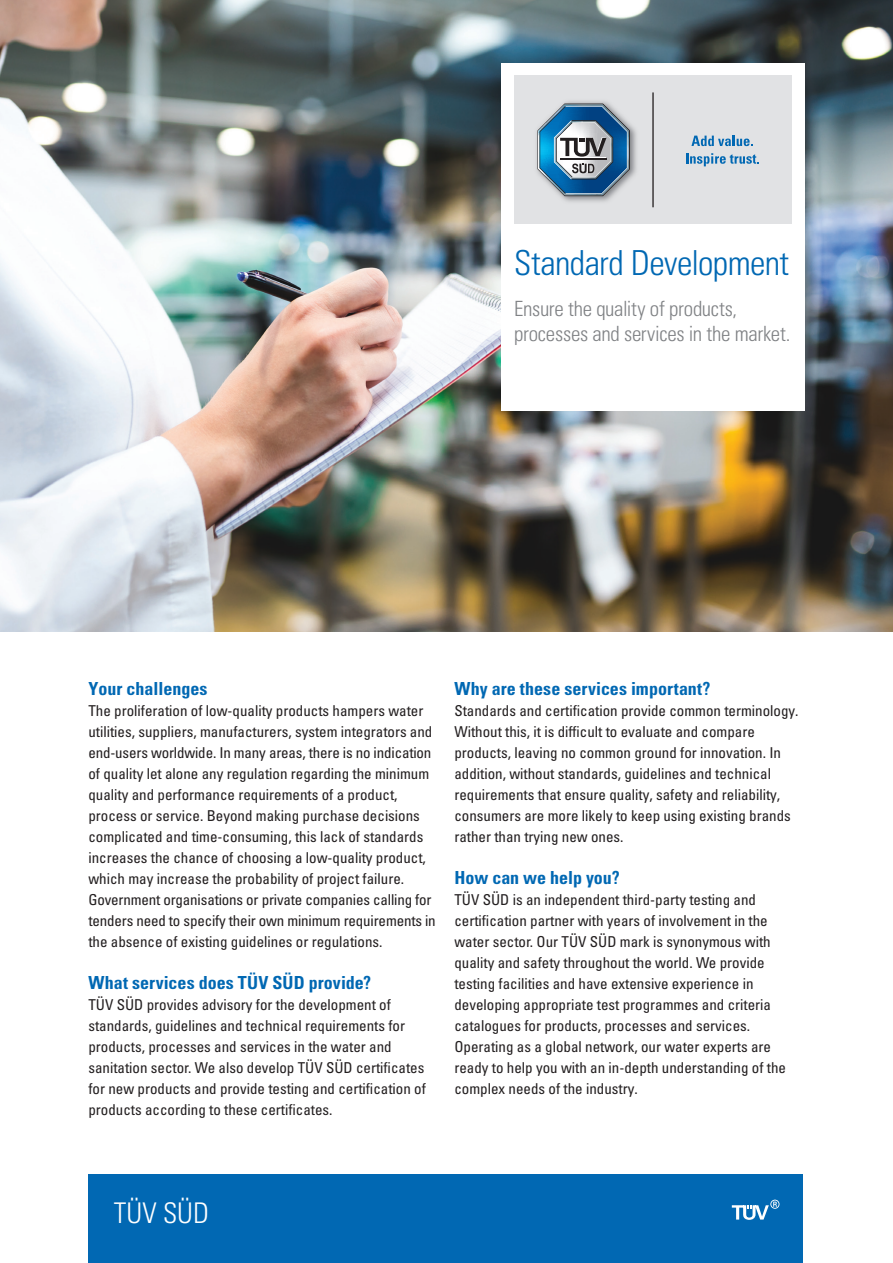
<style>
.page{position:relative;width:893px;height:1263px;background:#fff}
.page>*{position:absolute;margin:0;border:0;box-sizing:border-box;transform-origin:0 0}
.t1{font:34.5px "Univers LTCYR 47 Light Cond";letter-spacing:-.015em;color:#0168b3}
.t2{font:28.5px "Univers LTCYR 47 Light Cond";color:#fff}
.t3{font:21px/25.5px "Univers LTCYR 47 Light Cond";letter-spacing:-.01em;color:#808285}
.t4{font:18px "Univers LTCYR 67 Bold Cond";color:#0168b3}
.t5{font:condensed 15px/21px "Univers LTCYR 57";color:#231f20}
</style>
<div class="page">
<img style="left:0;top:0;width:893px;height:631px">
<div style="left:88px;top:1174px;width:715px;height:89px;background:#0168b3"></div>
<svg style="left:732px;top:1199px;width:47px;height:21px"></svg>
<div style="left:501px;top:63px;width:304px;height:347px;background:#fff"></div>
<div style="left:514px;top:76px;width:278px;height:148px;background:#e1e2e4"></div>
<hr style="left:652px;top:92px;width:2px;height:115px;background:#231f20">
<img style="left:536px;top:101px;width:101px;height:101px">
<svg style="left:537px;top:104px;width:93px;height:92px"></svg>
<svg style="left:691px;top:136px;width:62px;height:10px"></svg>
<svg style="left:686px;top:153px;width:73px;height:13px"></svg>
<h1 class="t1" style="left:514px;top:239px;width:276px">Standard Development</h1>
<h3 class="t3" style="left:514px;top:294px;width:278px">Ensure the quality of products, processes and services in the market.</h3>
<p class="t4" style="left:88px;top:677px;width:120px">Your challenges</p>
<p class="t5" style="left:88px;top:700px;width:349px">The proliferation of low-quality products hampers water utilities, suppliers, manufacturers, system integrators and end-users worldwide. In many areas, there is no indication of quality let alone any regulation regarding the minimum quality and performance requirements of a product, process or service. Beyond making purchase decisions complicated and time-consuming, this lack of standards increases the chance of choosing a low-quality product, which may increase the probability of project failure.<br>Government organisations or private companies calling for tenders need to specify their own minimum requirements in the absence of existing guidelines or regulations.</p>
<p class="t4" style="left:88px;top:971px;width:284px">What services does TÜV SÜD provide?</p>
<p class="t5" style="left:88px;top:994px;width:339px">TÜV SÜD provides advisory for the development of standards, guidelines and technical requirements for products, processes and services in the water and sanitation sector. We also develop TÜV SÜD certificates for new products and provide testing and certification of products according to these certificates.</p>
<p class="t4" style="left:454px;top:677px;width:258px">Why are these services important?</p>
<p class="t5" style="left:454px;top:700px;width:346px">Standards and certification provide common terminology.<br>Without this, it is difficult to evaluate and compare products, leaving no common ground for innovation. In addition, without standards, guidelines and technical requirements that ensure quality, safety and reliability, consumers are more likely to keep using existing brands rather than trying new ones.</p>
<p class="t4" style="left:454px;top:866px;width:167px">How can we help you?</p>
<p class="t5" style="left:454px;top:889px;width:333px">TÜV SÜD is an independent third-party testing and certification partner with years of involvement in the water sector. Our TÜV SÜD mark is synonymous with quality and safety throughout the world. We provide testing facilities and have extensive experience in developing appropriate test programmes and criteria catalogues for products, processes and services.<br>Operating as a global network, our water experts are ready to help you with an in-depth understanding of the complex needs of the industry.</p>
<h2 class="t2" style="left:114px;top:1193px;width:97px">TÜV SÜD</h2>
</div>
